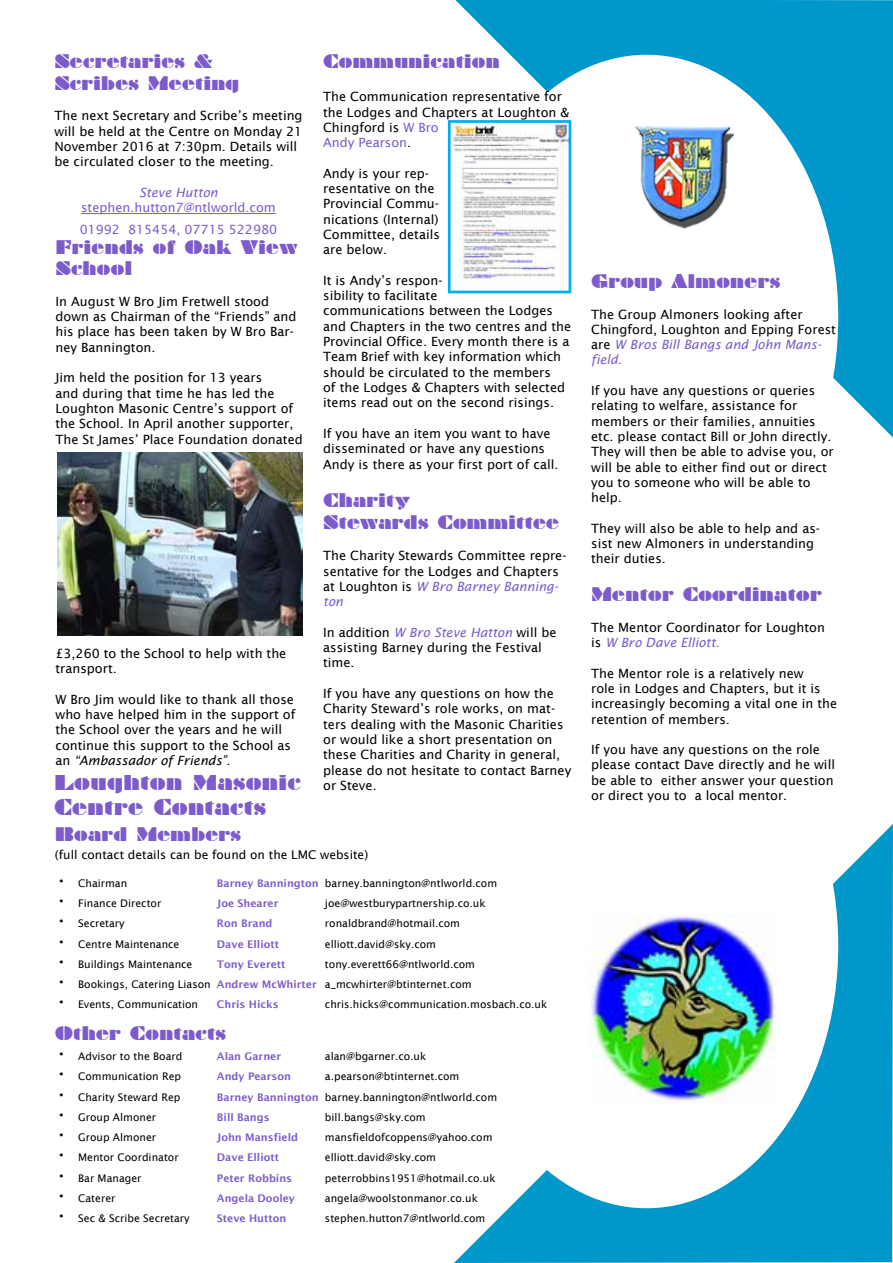
<style>
.page{position:relative;width:893px;height:1263px;background:#fff}
.page>*{position:absolute;margin:0;border:0;box-sizing:border-box;transform-origin:0 0}
.t1{font:21px/25.2px "Braggadocio";color:#7d5bcb}
.t2{font:18px/21.6px "Braggadocio";color:#7d5bcb}
.t3{font:12.75px/15.3px "Lucida Sans";color:#000}
.t4{font:12.75px/21.6px "Lucida Sans";color:#7d5bcb}
.t5{font:italic 12.75px "Lucida Sans";color:#7d5bcb}
.t6{font:12px "Lucida Sans";color:#000}
.t7{font:10.5px "Lucida Sans";color:#000}
.t8{font:600 10.5px "Lucida Sans";color:#7d5bcb}
.s1{color:#7d5bcb}
.s2{font-style:italic;color:#7d5bcb}
.s3{font-style:italic}
.s4{font-size:21px}
.s5{font-weight:600;color:#7d5bcb}
</style>
<div class="page">
<img style="left:454px;top:824px;width:439px;height:439px">
<img style="left:455px;top:0;width:438px;height:438px">
<div style="left:455px;top:55px;width:383px;height:525px;background:#fff;border-radius:50%"></div>
<div style="left:455px;top:683px;width:383px;height:525px;background:#fff;border-radius:50%"></div>
<img style="left:589px;top:915px;width:188px;height:187px">
<img style="left:635px;top:126px;width:99px;height:102px">
<hr style="left:81px;top:213px;width:195px;height:1px;background:#7d5bcb">
<img style="left:57px;top:452px;width:246px;height:184px">
<img style="left:452px;top:124px;width:115px;height:165px">
<div style="left:448px;top:120px;width:123px;height:173px;border:3px solid #00aeef"></div>
<h2 class="t2" style="left:323px;top:50px;width:178px">Communication</h2>
<p class="t3" style="left:323px;top:89px;width:248px">The Communication representative for the Lodges and Chapters at Loughton &amp;<br>Chingford is <span class="s1">W Bro<br>Andy Pearson</span>.</p>
<p class="t3" style="left:323px;top:166px;width:118px">Andy is your rep&shy;resentative on the<br>Provincial Commu&shy;nications (Internal)<br>Committee, details are below.</p>
<p class="t3" style="left:323px;top:273px;width:250px">It is Andy’s respon-<br>sibility to facilitate<br>communications between the Lodges and Chapters in the two centres and the Provincial Office. Every month there is a Team Brief with key information which should be circulated to the members<br>of the Lodges &amp; Chapters with selected items read out on the second risings.</p>
<p class="t3" style="left:323px;top:425px;width:237px;line-height:15.8px">If you have an item you want to have disseminated or have any questions<br>Andy is there as your first port of call.</p>
<h2 class="t2" style="left:323px;top:489px;width:237px">Charity<br>Stewards Committee</h2>
<p class="t3" style="left:323px;top:548px;width:245px">The Charity Stewards Committee repre&shy;sentative for the Lodges and Chapters at Loughton is <span class="s2">W Bro Barney Banning&shy;ton</span></p>
<p class="t3" style="left:323px;top:625px;width:235px">In addition <span class="s2">W Bro Steve Hatton</span> will be assisting Barney during the Festival time.</p>
<p class="t3" style="left:323px;top:686px;width:250px">If you have any questions on how the Charity Steward’s role works, on mat&shy;ters dealing with the Masonic Charities or would like a short presentation on these Charities and Charity in general, please do not hesitate to contact Barney or Steve.</p>
<h2 class="t2" style="left:54px;top:51px;width:186px">Secretaries &amp;<br>Scribes Meeting</h2>
<p class="t3" style="left:54px;top:108px;width:250px">The next Secretary and Scribe’s meeting will be held at the Centre on Monday 21<br>November 2016 at 7:30pm. Details will be circulated closer to the meeting.</p>
<p class="t5" style="left:139px;top:185px;width:80px">Steve Hutton</p>
<p class="t4" style="left:80px;top:197px;width:199px">stephen.hutton7@ntlworld.com<br>01992 815454, 07715 522980</p>
<h2 class="t2" style="left:56px;top:236px;width:243px">Friends of Oak View<br>School</h2>
<p class="t3" style="left:56px;top:294px;width:242px">In August W Bro Jim Fretwell stood down as Chairman of the “Friends” and his place has been taken by W Bro Bar&shy;ney Bannington.</p>
<p class="t3" style="left:56px;top:370px;width:249px">Jim held the position for 13 years<br>and during that time he has led the Loughton Masonic Centre’s support of the School. In April another supporter, The St James’ Place Foundation donated</p>
<p class="t3" style="left:56px;top:645px;width:232px">£3,260 to the School to help with the transport.</p>
<p class="t3" style="left:56px;top:691px;width:241px">W Bro Jim would like to thank all those who have helped him in the support of the School over the years and he will continue this support to the School as an <span class="s3">“Ambassador of Friends”</span>.</p>
<h1 class="t1" style="left:54px;top:770px;width:248px">Loughton Masonic<br>Centre Contacts</h1>
<h2 class="t2" style="left:55px;top:823px;width:187px">Board Members</h2>
<p class="t6" style="left:55px;top:848px;width:315px">(full contact details can be found on the LMC website)</p>
<p class="t7" style="left:55px;top:877px;width:74px"><span class="s4">•</span> Chairman</p>
<p class="t7" style="left:217px;top:877px;width:282px"><span class="s5">Barney Bannington</span> barney.bannington@ntlworld.com</p>
<p class="t7" style="left:55px;top:897px;width:108px"><span class="s4">•</span> Finance Director</p>
<p class="t8" style="left:217px;top:897px;width:63px">Joe Shearer</p>
<p class="t7" style="left:325px;top:897px;width:162px">joe@westburypartnership.co.uk</p>
<p class="t7" style="left:55px;top:918px;width:71px"><span class="s4">•</span> Secretary</p>
<p class="t8" style="left:217px;top:918px;width:57px">Ron Brand</p>
<p class="t7" style="left:325px;top:918px;width:137px">ronaldbrand@hotmail.com</p>
<p class="t7" style="left:55px;top:938px;width:126px"><span class="s4">•</span> Centre Maintenance</p>
<p class="t8" style="left:217px;top:938px;width:63px">Dave Elliott</p>
<p class="t7" style="left:325px;top:938px;width:112px">elliott.david@sky.com</p>
<p class="t7" style="left:55px;top:958px;width:139px"><span class="s4">•</span> Buildings Maintenance</p>
<p class="t8" style="left:217px;top:958px;width:70px">Tony Everett</p>
<p class="t7" style="left:325px;top:958px;width:152px">tony.everett66@ntlworld.com</p>
<p class="t7" style="left:55px;top:978px;width:418px"><span class="s4">•</span> Bookings, Catering Liason <span class="s5">Andrew McWhirter</span> a_mcwhirter@btinternet.com</p>
<p class="t7" style="left:55px;top:999px;width:145px"><span class="s4">•</span> Events, Communication</p>
<p class="t8" style="left:217px;top:999px;width:63px">Chris Hicks</p>
<p class="t7" style="left:325px;top:999px;width:224px">chris.hicks@communication.mosbach.co.uk</p>
<h2 class="t2" style="left:55px;top:1022px;width:173px">Other Contacts</h2>
<p class="t7" style="left:55px;top:1050px;width:129px"><span class="s4">•</span> Advisor to the Board</p>
<p class="t8" style="left:217px;top:1050px;width:66px">Alan Garner</p>
<p class="t7" style="left:325px;top:1050px;width:103px">alan@bgarner.co.uk</p>
<p class="t7" style="left:55px;top:1071px;width:128px"><span class="s4">•</span> Communication Rep</p>
<p class="t8" style="left:217px;top:1071px;width:76px">Andy Pearson</p>
<p class="t7" style="left:325px;top:1071px;width:136px">a.pearson@btinternet.com</p>
<p class="t7" style="left:55px;top:1091px;width:127px"><span class="s4">•</span> Charity Steward Rep</p>
<p class="t7" style="left:217px;top:1091px;width:282px"><span class="s5">Barney Bannington</span> barney.bannington@ntlworld.com</p>
<p class="t7" style="left:55px;top:1111px;width:103px"><span class="s4">•</span> Group Almoner</p>
<p class="t8" style="left:217px;top:1111px;width:54px">Bill Bangs</p>
<p class="t7" style="left:325px;top:1111px;width:102px">bill.bangs@sky.com</p>
<p class="t7" style="left:55px;top:1131px;width:103px"><span class="s4">•</span> Group Almoner</p>
<p class="t8" style="left:217px;top:1131px;width:83px">John Mansfield</p>
<p class="t7" style="left:325px;top:1131px;width:169px">mansfieldofcoppens@yahoo.com</p>
<p class="t7" style="left:55px;top:1152px;width:125px"><span class="s4">•</span> Mentor Coordinator</p>
<p class="t8" style="left:217px;top:1152px;width:63px">Dave Elliott</p>
<p class="t7" style="left:325px;top:1152px;width:112px">elliott.david@sky.com</p>
<p class="t7" style="left:55px;top:1172px;width:88px"><span class="s4">•</span> Bar Manager</p>
<p class="t8" style="left:217px;top:1172px;width:77px">Peter Robbins</p>
<p class="t7" style="left:325px;top:1172px;width:172px">peterrobbins1951@hotmail.co.uk</p>
<p class="t7" style="left:55px;top:1192px;width:62px"><span class="s4">•</span> Caterer</p>
<p class="t8" style="left:217px;top:1192px;width:80px">Angela Dooley</p>
<p class="t7" style="left:325px;top:1192px;width:154px">angela@woolstonmanor.co.uk</p>
<p class="t7" style="left:55px;top:1212px;width:136px"><span class="s4">•</span> Sec &amp; Scribe Secretary</p>
<p class="t8" style="left:217px;top:1212px;width:71px">Steve Hutton</p>
<p class="t7" style="left:325px;top:1212px;width:162px">stephen.hutton7@ntlworld.com</p>
<h2 class="t2" style="left:591px;top:270px;width:190px">Group Almoners</h2>
<p class="t3" style="left:591px;top:306px;width:246px">The Group Almoners looking after<br>Chingford, Loughton and Epping Forest are <span class="s2">W Bros Bill Bangs and John Mans&shy;field.</span></p>
<p class="t3" style="left:591px;top:383px;width:244px">If you have any questions or queries relating to welfare, assistance for members or their families, annuities etc. please contact Bill or John directly.<br>They will then be able to advise you, or will be able to either find out or direct you to someone who will be able to help.</p>
<p class="t3" style="left:591px;top:520px;width:230px">They will also be able to help and as&shy;sist new Almoners in understanding their duties.</p>
<h2 class="t2" style="left:591px;top:583px;width:232px">Mentor Coordinator</h2>
<p class="t3" style="left:591px;top:619px;width:235px">The Mentor Coordinator for Loughton is <span class="s2">W Bro Dave Elliott.</span></p>
<p class="t3" style="left:591px;top:665px;width:247px">The Mentor role is a relatively new<br>role in Lodges and Chapters, but it is increasingly becoming a vital one in the retention of members.</p>
<p class="t3" style="left:591px;top:742px;width:245px">If you have any questions on the role please contact Dave directly and he will be able to either answer your question or direct you to a local mentor.</p>
</div>
